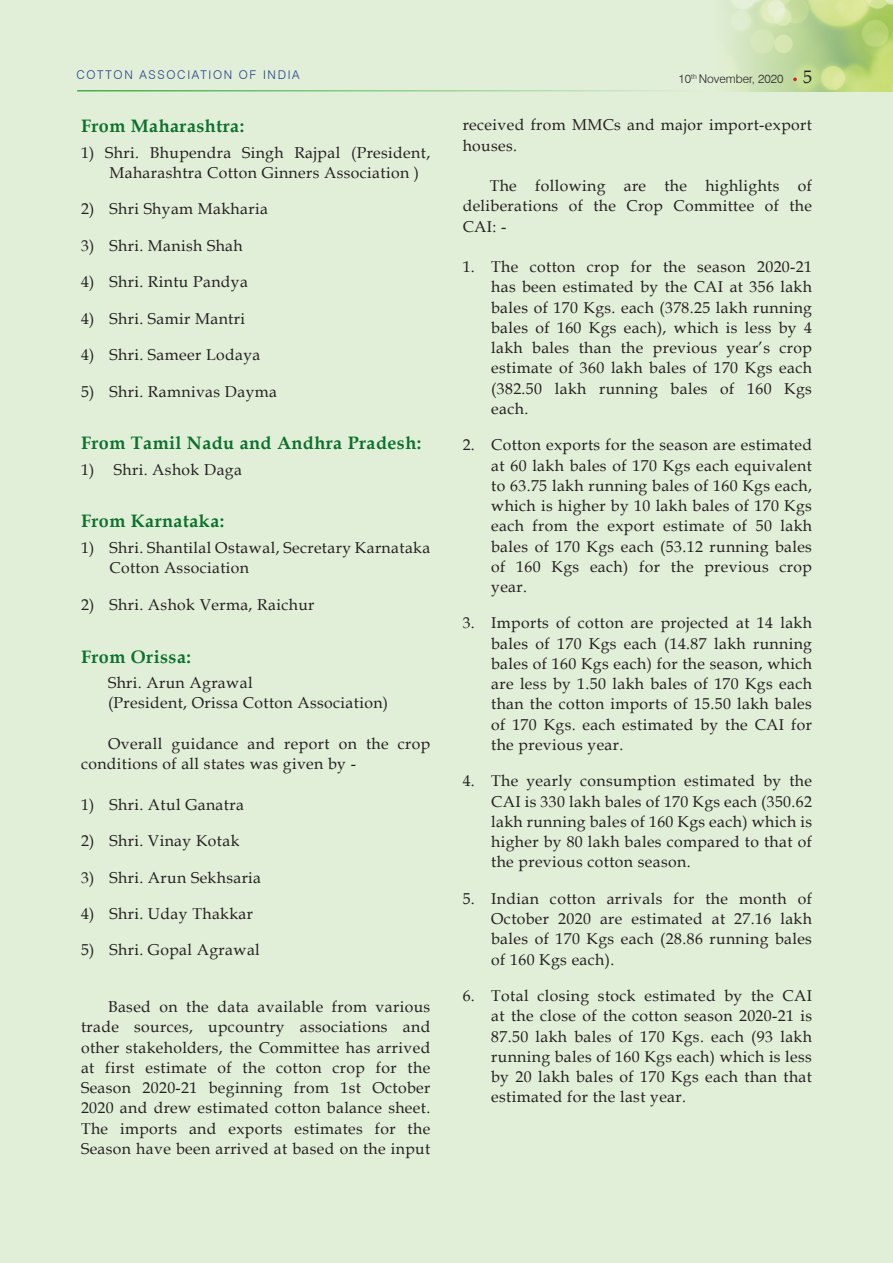
<style>
.page{position:relative;width:893px;height:1263px;background:#e2efd8}
.page>*{position:absolute;margin:0;border:0;box-sizing:border-box;transform-origin:0 0}
.BODY_BOLD{font:700 18px "Book Antiqua";letter-spacing:.025em;color:#0b712d}
.Paragraph_Style_12{font:15.75px/20.2px "Book Antiqua";letter-spacing:.025em;color:#231f20;text-align:justify}
.BODY_TEXT{font:15.75px/20.2px "Book Antiqua";letter-spacing:.025em;color:#231f20}
.t1{font:300 12px "Swiss 721 BT";letter-spacing:.14em;color:#253f8e}
.t2{font:300 12px "Swiss 721 BT";color:#231f20}
.s1{font-family:"Book Antiqua";font-weight:400;font-size:18px}
</style>
<div class="page">
<img style="left:728px;top:0;width:165px;height:91px">
<hr style="left:77px;top:90px;width:628px;height:2px;background:#40ae49">
<svg style="left:793px;top:78px;width:4px;height:3px"></svg>
<p class="t1" style="left:76px;top:67px;width:225px">COTTON ASSOCIATION OF INDIA</p>
<p class="t2" style="left:678px;top:71px;width:135px">10<sup>th</sup> November, 2020 <span class="s1">5</span></p>
<p class="BODY_BOLD" style="left:81px;top:113px;width:165px">From Maharashtra:</p>
<p class="Paragraph_Style_12" style="left:110px;top:142px;width:322px;text-indent:-28px">1) Shri. Bhupendra Singh Rajpal (President,<br>Maharashtra Cotton Ginners Association )</p>
<p class="Paragraph_Style_12" style="left:81px;top:198px;width:188px">2) Shri Shyam Makharia</p>
<p class="Paragraph_Style_12" style="left:81px;top:235px;width:163px">3) Shri. Manish Shah</p>
<p class="Paragraph_Style_12" style="left:81px;top:271px;width:168px">4) Shri. Rintu Pandya</p>
<p class="Paragraph_Style_12" style="left:81px;top:308px;width:165px">4) Shri. Samir Mantri</p>
<p class="Paragraph_Style_12" style="left:81px;top:344px;width:181px">4) Shri. Sameer Lodaya</p>
<p class="Paragraph_Style_12" style="left:81px;top:381px;width:198px">5) Shri. Ramnivas Dayma</p>
<p class="BODY_BOLD" style="left:81px;top:431px;width:342px">From Tamil Nadu and Andhra Pradesh:</p>
<p class="Paragraph_Style_12" style="left:81px;top:459px;width:162px">1) Shri. Ashok Daga</p>
<p class="BODY_BOLD" style="left:81px;top:509px;width:145px">From Karnataka:</p>
<p class="Paragraph_Style_12" style="left:110px;top:537px;width:322px;text-indent:-28px">1) Shri. Shantilal Ostawal, Secretary Karnataka<br>Cotton Association</p>
<p class="Paragraph_Style_12" style="left:81px;top:594px;width:235px">2) Shri. Ashok Verma, Raichur</p>
<p class="BODY_BOLD" style="left:81px;top:644px;width:111px">From Orissa:</p>
<p class="BODY_TEXT" style="left:108px;top:672px;width:146px">Shri. Arun Agrawal</p>
<p class="BODY_TEXT" style="left:108px;top:692px;width:282px">(President, Orissa Cotton Association)</p>
<p class="BODY_TEXT" style="left:81px;top:733px;width:351px;text-indent:27px">Overall guidance and report on the crop conditions of all states was given by -</p>
<p class="Paragraph_Style_12" style="left:81px;top:794px;width:164px">1) Shri. Atul Ganatra</p>
<p class="Paragraph_Style_12" style="left:81px;top:830px;width:160px">2) Shri. Vinay Kotak</p>
<p class="Paragraph_Style_12" style="left:81px;top:867px;width:182px">3) Shri. Arun Sekhsaria</p>
<p class="Paragraph_Style_12" style="left:81px;top:903px;width:174px">4) Shri. Uday Thakkar</p>
<p class="Paragraph_Style_12" style="left:81px;top:940px;width:180px">5) Shri. Gopal Agrawal</p>
<p class="BODY_TEXT" style="left:463px;top:114px;width:351px">received from MMCs and major import-export houses.</p>
<p class="BODY_TEXT" style="left:463px;top:175px;width:351px;text-align:justify;text-indent:27px">The following are the highlights of deliberations of the Crop Committee of the CAI: -</p>
<p class="Paragraph_Style_12" style="left:491px;top:256px;width:322px;text-indent:-28px">1. The cotton crop for the season 2020-21 has been estimated by the CAI at 356 lakh bales of 170 Kgs. each (378.25 lakh running bales of 160 Kgs each), which is less by 4 lakh bales than the previous year’s crop estimate of 360 lakh bales of 170 Kgs each (382.50 lakh running bales of 160 Kgs each.</p>
<p class="Paragraph_Style_12" style="left:491px;top:434px;width:322px;text-indent:-28px">2. Cotton exports for the season are estimated at 60 lakh bales of 170 Kgs each equivalent to 63.75 lakh running bales of 160 Kgs each, which is higher by 10 lakh bales of 170 Kgs each from the export estimate of 50 lakh bales of 170 Kgs each (53.12 running bales of 160 Kgs each) for the previous crop year.</p>
<p class="Paragraph_Style_12" style="left:491px;top:613px;width:322px;text-indent:-28px">3. Imports of cotton are projected at 14 lakh bales of 170 Kgs each (14.87 lakh running bales of 160 Kgs each) for the season, which are less by 1.50 lakh bales of 170 Kgs each than the cotton imports of 15.50 lakh bales of 170 Kgs. each estimated by the CAI for the previous year.</p>
<p class="Paragraph_Style_12" style="left:491px;top:771px;width:322px;text-indent:-28px">4. The yearly consumption estimated by the CAI is 330 lakh bales of 170 Kgs each (350.62 lakh running bales of 160 Kgs each) which is higher by 80 lakh bales compared to that of the previous cotton season.</p>
<p class="Paragraph_Style_12" style="left:491px;top:888px;width:322px;text-indent:-28px">5. Indian cotton arrivals for the month of October 2020 are estimated at 27.16 lakh bales of 170 Kgs each (28.86 running bales of 160 Kgs each).</p>
<p class="Paragraph_Style_12" style="left:491px;top:985px;width:322px;text-indent:-28px">6. Total closing stock estimated by the CAI at the close of the cotton season 2020-21 is 87.50 lakh bales of 170 Kgs. each (93 lakh running bales of 160 Kgs each) which is less by 20 lakh bales of 170 Kgs each than that estimated for the last year.</p>
<p class="BODY_TEXT" style="left:81px;top:996px;width:351px;text-align:justify;text-indent:27px">Based on the data available from various trade sources, upcountry associations and other stakeholders, the Committee has arrived at first estimate of the cotton crop for the Season 2020-21 beginning from 1st October 2020 and drew estimated cotton balance sheet.<br>The imports and exports estimates for the Season have been arrived at based on the input</p>
</div>
